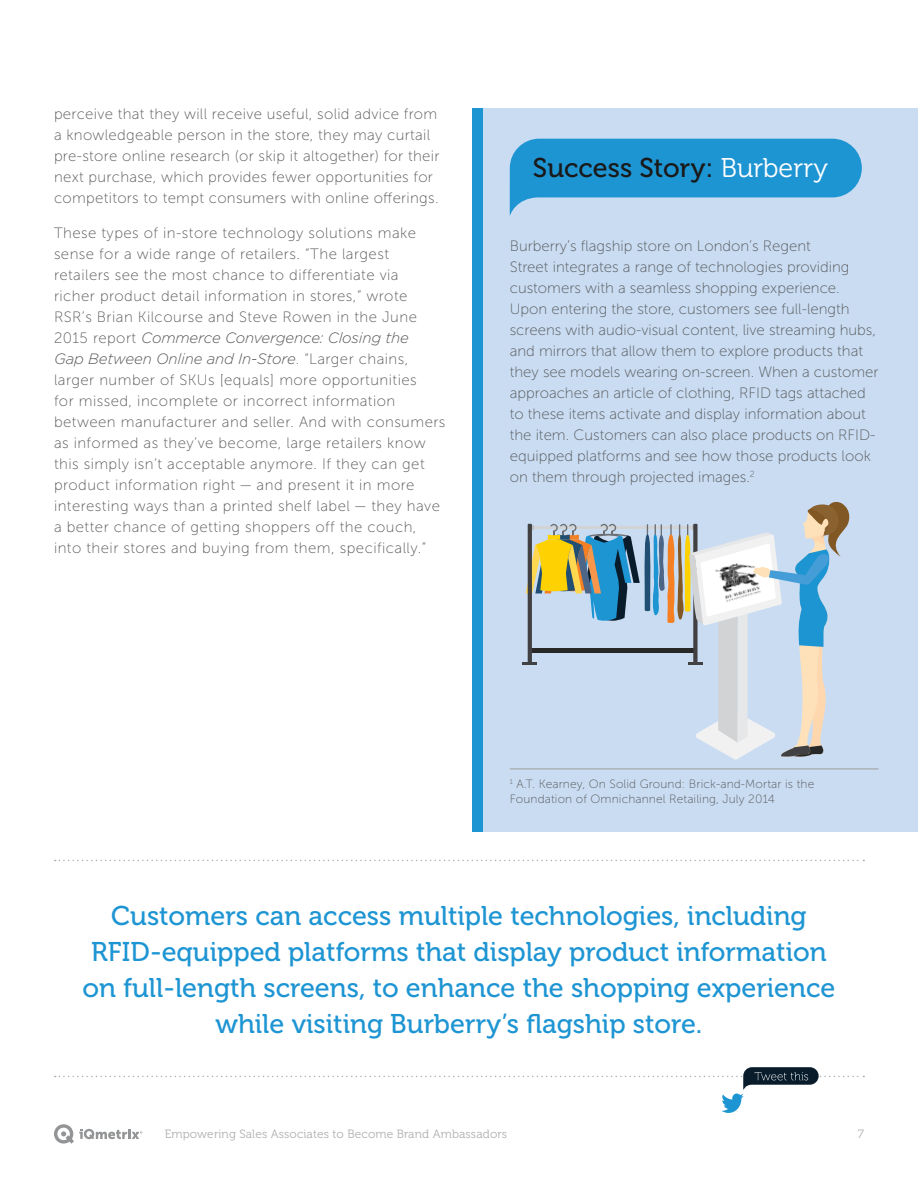
<style>
.page{position:relative;width:918px;height:1188px;background:#fff}
.page>*{position:absolute;margin:0;border:0;box-sizing:border-box;transform-origin:0 0}
.t1{font:27px/36px "Museo 500";color:#1e95d3;text-align:center}
.t2{font:27px "Museo 500";color:#19191a}
.t3{font:15px/21px "Museo Sans 100";letter-spacing:.02em;color:#58595b}
.t4{font:15px/21px "Museo Sans 100";color:#58595b}
.t5{font:italic 300 15px/21px "Gotham";letter-spacing:-.01em;color:#58595b}
.t6{font:12px/15px "Museo Sans 100";letter-spacing:.01em;color:#58595b}
.t7{font:12px "Museo 300";letter-spacing:.01em;color:#b1b0b0}
.s1{font-family:"Museo Sans 100";font-weight:400;font-style:normal}
.s2{font-family:"Museo 300";color:#fff}
</style>
<div class="page">
<svg style="left:54px;top:1124px;width:88px;height:20px"></svg>
<svg style="left:55px;top:1067px;width:809px;height:46px"></svg>
<svg style="left:55px;top:860px;width:809px;height:1px"></svg>
<div style="left:472px;top:108px;width:446px;height:724px;background:#c9dcf2"></div>
<div style="left:472px;top:108px;width:11px;height:724px;background:#1e95d3"></div>
<svg style="left:510px;top:139px;width:352px;height:76px"></svg>
<hr style="left:510px;top:769px;width:369px;height:1px;background:#a09c9c">
<svg style="left:522px;top:502px;width:328px;height:258px"></svg>
<img style="left:699px;top:546px;width:82px;height:69px">
<p class="t3" style="left:54px;top:104px;width:387px">perceive that they will receive useful, solid advice from a knowledgeable person in the store, they may curtail pre-store online research (or skip it altogether) for their next purchase, which provides fewer opportunities for competitors to tempt consumers with online offerings.</p>
<p class="t3" style="left:54px;top:222px;width:364px">These types of in-store technology solutions make sense for a wide range of retailers. “The largest retailers see the most chance to differentiate via richer product detail information in stores,” wrote RSR’s Brian Kilcourse and Steve Rowen in the June</p>
<p class="t5" style="left:54px;top:327px;width:357px"><span class="s1">2015 report</span> Commerce Convergence: Closing the<br>Gap Between Online and In-Store<span class="s1">. “Larger chains,</span></p>
<p class="t3" style="left:54px;top:369px;width:393px">larger number of SKUs [equals] more opportunities<br>for missed, incomplete or incorrect information between manufacturer and seller. And with consumers as informed as they’ve become, large retailers know this simply isn’t acceptable anymore. If they can get product information right — and present it in more interesting ways than a printed shelf label — they have a better chance of getting shoppers off the couch, into their stores and buying from them, specifically.”</p>
<h1 class="t2" style="left:533px;top:153px;width:297px">Success Story: <span class="s2">Burberry</span></h1>
<p class="t4" style="left:510px;top:236px;width:370px">Burberry’s flagship store on London’s Regent<br>Street integrates a range of technologies providing customers with a seamless shopping experience.<br>Upon entering the store, customers see full-length screens with audio-visual content, live streaming hubs, and mirrors that allow them to explore products that they see models wearing on-screen. When a customer approaches an article of clothing, RFID tags attached to these items activate and display information about the item. Customers can also place products on RFID&shy;equipped platforms and see how those products look on them through projected images.<sup>2</sup></p>
<p class="t6" style="left:510px;top:777px;width:306px"><sup>1</sup> A.T. Kearney, On Solid Ground: Brick-and-Mortar is the<br>Foundation of Omnichannel Retailing, July 2014</p>
<h1 class="t1" style="left:83px;top:898px;width:754px">Customers can access multiple technologies, including RFID-equipped platforms that display product information on full-length screens, to enhance the shopping experience while visiting Burberry’s flagship store.</h1>
<p class="t7" style="left:165px;top:1128px;width:344px">Empowering Sales Associates to Become Brand Ambassadors</p>
<p class="t7" style="left:858px;top:1128px;width:8px">7</p>
</div>
